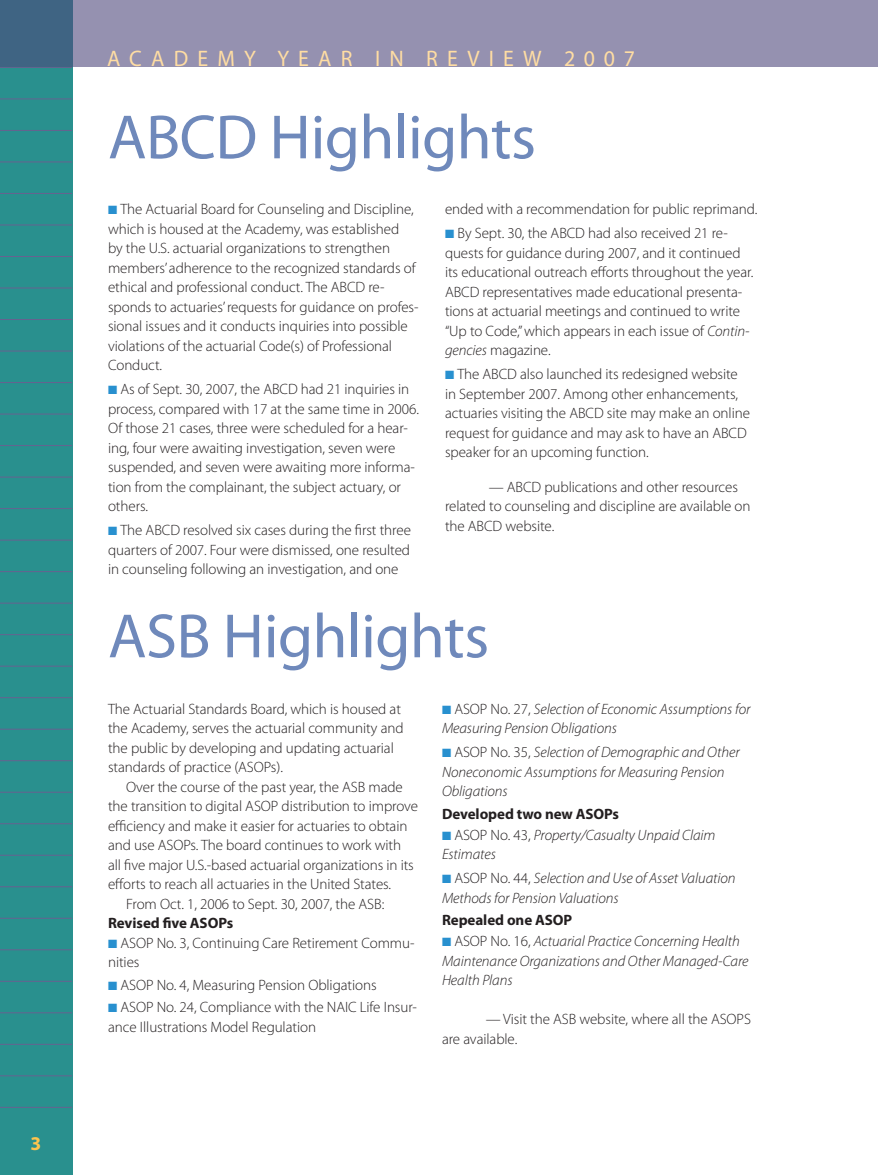
<style>
.page{position:relative;width:878px;height:1175px;background:#fff}
.page>*{position:absolute;margin:0;border:0;box-sizing:border-box;transform-origin:0 0}
.Section_Head{font:63px "Myriad Pro";letter-spacing:-.01em;color:#6f89bb}
.t1{font:22.5px "Myriad Pro";letter-spacing:.42em;color:#ffdda3}
.t2{font:700 19.5px "Myriad Pro";color:#fec44d}
.bullets{font:300 15px/19.5px "Myriad Pro";letter-spacing:-.005em;color:#231f20}
.text{font:300 15px/19.5px "Myriad Pro";letter-spacing:-.005em;color:#231f20}
.bullets-2{font:italic 300 15px/19.5px "Myriad Pro";letter-spacing:-.005em;color:#231f20}
.text_NI{font:300 15px/19.5px "Myriad Pro";letter-spacing:-.005em;color:#231f20}
.text_NI-2{font:700 15px "Myriad Pro";letter-spacing:-.005em;color:#231f20}
.s1{color:#2890cf}
.s2{font-style:italic}
.s3{font-style:normal}
</style>
<div class="page">
<div style="left:0;top:0;width:72px;height:1174px;background:#29908e"></div>
<hr style="left:0;top:67px;width:72px;height:1px;background:#676290">
<hr style="left:0;top:99px;width:72px;height:1px;background:#676290">
<hr style="left:0;top:130px;width:72px;height:1px;background:#676290">
<hr style="left:0;top:162px;width:72px;height:1px;background:#676290">
<hr style="left:0;top:193px;width:72px;height:1px;background:#676290">
<hr style="left:0;top:225px;width:72px;height:1px;background:#676290">
<hr style="left:0;top:256px;width:72px;height:1px;background:#676290">
<hr style="left:0;top:288px;width:72px;height:1px;background:#676290">
<hr style="left:0;top:319px;width:72px;height:1px;background:#676290">
<hr style="left:0;top:351px;width:72px;height:1px;background:#676290">
<hr style="left:0;top:382px;width:72px;height:1px;background:#676290">
<hr style="left:0;top:414px;width:72px;height:1px;background:#676290">
<hr style="left:0;top:445px;width:72px;height:1px;background:#676290">
<hr style="left:0;top:477px;width:72px;height:1px;background:#676290">
<hr style="left:0;top:508px;width:72px;height:1px;background:#676290">
<hr style="left:0;top:540px;width:72px;height:1px;background:#676290">
<hr style="left:0;top:571px;width:72px;height:1px;background:#676290">
<hr style="left:0;top:603px;width:72px;height:1px;background:#676290">
<hr style="left:0;top:634px;width:72px;height:1px;background:#676290">
<hr style="left:0;top:666px;width:72px;height:1px;background:#676290">
<hr style="left:0;top:697px;width:72px;height:1px;background:#676290">
<hr style="left:0;top:729px;width:72px;height:1px;background:#676290">
<hr style="left:0;top:760px;width:72px;height:1px;background:#676290">
<hr style="left:0;top:792px;width:72px;height:1px;background:#676290">
<hr style="left:0;top:823px;width:72px;height:1px;background:#676290">
<hr style="left:0;top:855px;width:72px;height:1px;background:#676290">
<hr style="left:0;top:886px;width:72px;height:1px;background:#676290">
<hr style="left:0;top:918px;width:72px;height:1px;background:#676290">
<hr style="left:0;top:949px;width:72px;height:1px;background:#676290">
<hr style="left:0;top:981px;width:72px;height:1px;background:#676290">
<hr style="left:0;top:1012px;width:72px;height:1px;background:#676290">
<hr style="left:0;top:1044px;width:72px;height:1px;background:#676290">
<hr style="left:0;top:1075px;width:72px;height:1px;background:#676290">
<hr style="left:0;top:1107px;width:72px;height:1px;background:#676290">
<svg style="left:0;top:0;width:878px;height:67px;background:#8d8dac"></svg>
<h3 class="t2" style="left:31px;top:1130px;width:12px">3</h3>
<h2 class="t1" style="left:107px;top:45px;width:529px">ACADEMY YEAR IN REVIEW 2007</h2>
<p class="Section_Head" style="left:108px;top:98px;width:429px">ABCD Highlights</p>
<p class="bullets" style="left:108px;top:200px;width:312px"><span class="s1">■</span> The Actuarial Board for Counseling and Discipline, which is housed at the Academy, was established<br>by the U.S. actuarial organizations to strengthen members’ adherence to the recognized standards of ethical and professional conduct. The ABCD re&shy;sponds to actuaries’ requests for guidance on profes&shy;sional issues and it conducts inquiries into possible violations of the actuarial Code(s) of Professional Conduct.</p>
<p class="bullets" style="left:108px;top:380px;width:312px"><span class="s1">■</span> As of Sept. 30, 2007, the ABCD had 21 inquiries in process, compared with 17 at the same time in 2006.<br>Of those 21 cases, three were scheduled for a hear&shy;ing, four were awaiting investigation, seven were suspended, and seven were awaiting more informa&shy;tion from the complainant, the subject actuary, or others.</p>
<p class="bullets" style="left:108px;top:521px;width:304px;text-align:justify"><span class="s1">■</span> The ABCD resolved six cases during the first three quarters of 2007. Four were dismissed, one resulted in counseling following an investigation, and one</p>
<p class="bullets" style="left:445px;top:200px;width:314px">ended with a recommendation for public reprimand.</p>
<p class="bullets" style="left:445px;top:224px;width:310px"><span class="s1">■</span> By Sept. 30, the ABCD had also received 21 re&shy;quests for guidance during 2007, and it continued its educational outreach efforts throughout the year.<br>ABCD representatives made educational presenta&shy;tions at actuarial meetings and continued to write “Up to Code,” which appears in each issue of <span class="s2">Contin&shy;gencies</span> magazine.</p>
<p class="bullets" style="left:445px;top:365px;width:306px"><span class="s1">■</span> The ABCD also launched its redesigned website in September 2007. Among other enhancements, actuaries visiting the ABCD site may make an online request for guidance and may ask to have an ABCD speaker for an upcoming function.</p>
<p class="text" style="left:445px;top:477px;width:307px;text-indent:44px">— ABCD publications and other resources related to counseling and discipline are available on the ABCD website.</p>
<p class="Section_Head" style="left:108px;top:597px;width:382px">ASB Highlights</p>
<p class="text_NI" style="left:108px;top:699px;width:297px">The Actuarial Standards Board, which is housed at the Academy, serves the actuarial community and the public by developing and updating actuarial standards of practice (ASOPs).</p>
<p class="text" style="left:108px;top:777px;width:311px;text-indent:18px">Over the course of the past year, the ASB made the transition to digital ASOP distribution to improve efficiency and make it easier for actuaries to obtain and use ASOPs. The board continues to work with<br>all five major U.S.-based actuarial organizations in its efforts to reach all actuaries in the United States.</p>
<p class="text" style="left:126px;top:894px;width:260px">From Oct. 1, 2006 to Sept. 30, 2007, the ASB:</p>
<p class="text_NI-2" style="left:108px;top:913px;width:127px">Revised five ASOPs</p>
<p class="bullets" style="left:108px;top:933px;width:308px"><span class="s1">■</span> ASOP No. 3, Continuing Care Retirement Commu&shy;nities</p>
<p class="bullets" style="left:108px;top:975px;width:270px"><span class="s1">■</span> ASOP No. 4, Measuring Pension Obligations</p>
<p class="bullets" style="left:108px;top:997px;width:310px"><span class="s1">■</span> ASOP No. 24, Compliance with the NAIC Life Insur&shy;ance Illustrations Model Regulation</p>
<p class="bullets-2" style="left:442px;top:699px;width:310px"><span class="s1">■</span> <span class="s3">ASOP No. 27,</span> Selection of Economic Assumptions for<br>Measuring Pension Obligations</p>
<p class="bullets-2" style="left:442px;top:742px;width:299px"><span class="s1">■</span> <span class="s3">ASOP No. 35,</span> Selection of Demographic and Other<br>Noneconomic Assumptions for Measuring Pension<br>Obligations</p>
<p class="text_NI-2" style="left:442px;top:803px;width:179px">Developed two new ASOPs</p>
<p class="bullets-2" style="left:442px;top:825px;width:275px"><span class="s1">■</span> <span class="s3">ASOP No. 43,</span> Property/Casualty Unpaid Claim<br>Estimates</p>
<p class="bullets-2" style="left:442px;top:868px;width:295px"><span class="s1">■</span> <span class="s3">ASOP No. 44,</span> Selection and Use of Asset Valuation<br>Methods for Pension Valuations</p>
<p class="text_NI-2" style="left:442px;top:910px;width:132px">Repealed one ASOP</p>
<p class="bullets-2" style="left:442px;top:931px;width:308px"><span class="s1">■</span> <span class="s3">ASOP No. 16,</span> Actuarial Practice Concerning Health<br>Maintenance Organizations and Other Managed-Care<br>Health Plans</p>
<p class="text" style="left:442px;top:1009px;width:310px;text-indent:44px">— Visit the ASB website, where all the ASOPS are available.</p>
</div>
